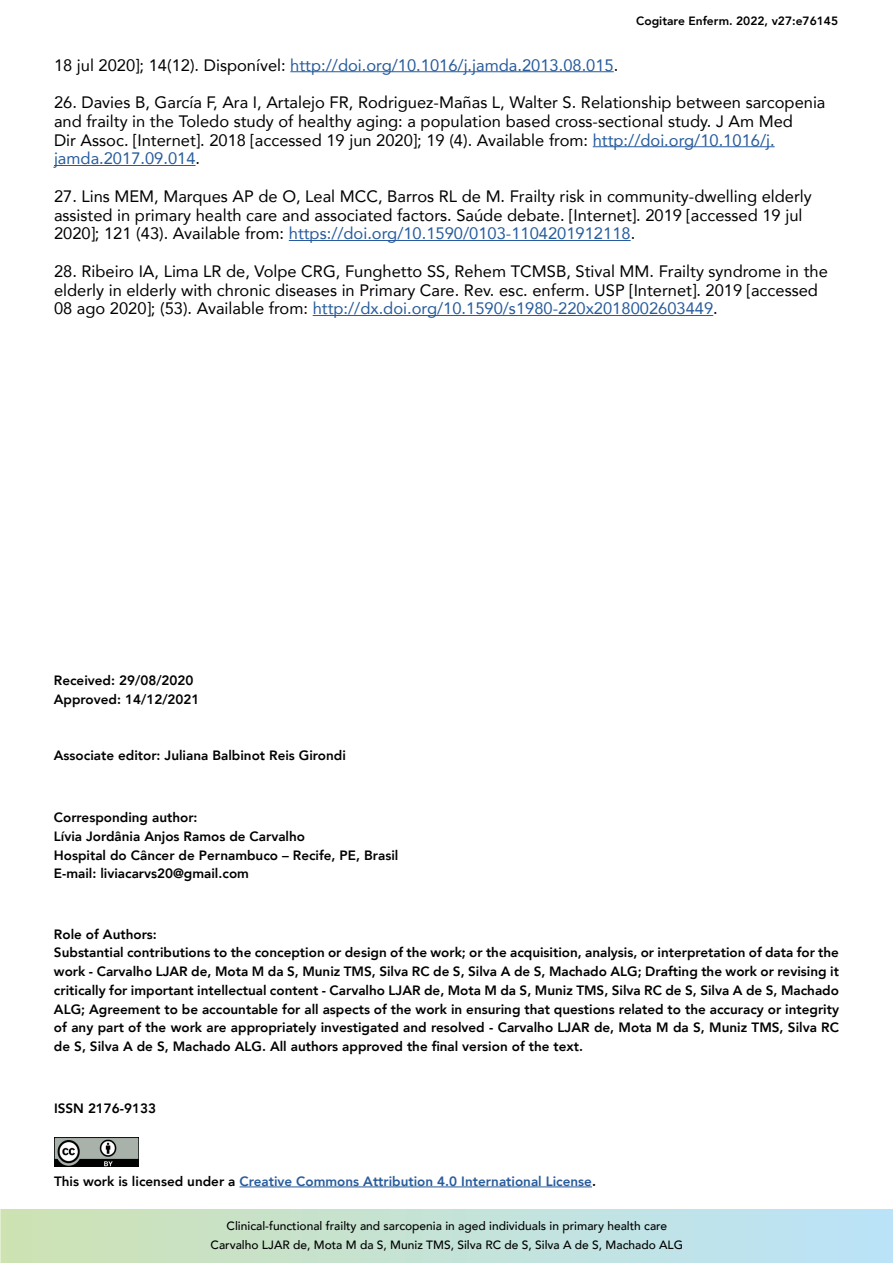
<style>
.page{position:relative;width:893px;height:1263px;background:#fff}
.page>*{position:absolute;margin:0;border:0;box-sizing:border-box;transform-origin:0 0}
.t1{font:16.5px/18.8px "Avenir";color:#000}
.t2{font:16.5px "Avenir";color:#275b9b}
.t3{font:800 13.5px/18.8px "Avenir";color:#000}
.t4{font:800 13.5px "Avenir";color:#275b9b}
.t5{font:500 12px/18.6px "Avenir";color:#000;text-align:center}
.t6{font:800 12px "Avenir";color:#000}
.s1{color:#000}
.s2{color:#275b9b}
</style>
<div class="page">
<img style="left:55px;top:1138px;width:83px;height:29px">
<hr style="left:239px;top:1186px;width:353px;height:1px;background:#275b9b">
<svg style="left:0;top:1209px;width:893px;height:54px;background:#c4e2d6"></svg>
<hr style="left:290px;top:71px;width:324px;height:1px;background:#275b9b">
<hr style="left:593px;top:146px;width:182px;height:1px;background:#275b9b">
<hr style="left:54px;top:165px;width:142px;height:1px;background:#275b9b">
<hr style="left:289px;top:240px;width:342px;height:1px;background:#275b9b">
<hr style="left:313px;top:315px;width:400px;height:1px;background:#275b9b">
<p class="t6" style="left:636px;top:12px;width:203px">Cogitare Enferm. 2022, v27:e76145</p>
<p class="t2" style="left:54px;top:52px;width:566px"><span class="s1">18 jul 2020]; 14(12). Disponível:</span> http://doi.org/10.1016/j.jamda.2013.08.015<span class="s1">.</span></p>
<p class="t1" style="left:54px;top:92px;width:773px">26. Davies B, García F, Ara I, Artalejo FR, Rodriguez-Mañas L, Walter S. Relationship between sarcopenia and frailty in the Toledo study of healthy aging: a population based cross-sectional study. J Am Med<br>Dir Assoc. [Internet]. 2018 [accessed 19 jun 2020]; 19 (4). Available from: <span class="s2">http://doi.org/10.1016/j. jamda.2017.09.014</span>.</p>
<p class="t1" style="left:54px;top:186px;width:759px">27. Lins MEM, Marques AP de O, Leal MCC, Barros RL de M. Frailty risk in community-dwelling elderly assisted in primary health care and associated factors. Saúde debate. [Internet]. 2019 [accessed 19 jul<br>2020]; 121 (43). Available from: <span class="s2">https://doi.org/10.1590/0103-1104201912118</span>.</p>
<p class="t1" style="left:54px;top:261px;width:775px">28. Ribeiro IA, Lima LR de, Volpe CRG, Funghetto SS, Rehem TCMSB, Stival MM. Frailty syndrome in the elderly in elderly with chronic diseases in Primary Care. Rev. esc. enferm. USP [Internet]. 2019 [accessed<br>08 ago 2020]; (53). Available from: <span class="s2">http://dx.doi.org/10.1590/s1980-220x2018002603449</span>.</p>
<p class="t3" style="left:54px;top:671px;width:147px">Received: 29/08/2020<br>Approved: 14/12/2021</p>
<p class="t3" style="left:54px;top:746px;width:294px">Associate editor: Juliana Balbinot Reis Girondi</p>
<p class="t3" style="left:54px;top:808px;width:346px">Corresponding author:<br>Lívia Jordânia Anjos Ramos de Carvalho<br>Hospital do Câncer de Pernambuco – Recife, PE, Brasil E-mail: liviacarvs20@gmail.com</p>
<p class="t3" style="left:54px;top:924px;width:787px">Role of Authors:<br>Substantial contributions to the conception or design of the work; or the acquisition, analysis, or interpretation of data for the work - Carvalho LJAR de, Mota M da S, Muniz TMS, Silva RC de S, Silva A de S, Machado ALG; Drafting the work or revising it critically for important intellectual content - Carvalho LJAR de, Mota M da S, Muniz TMS, Silva RC de S, Silva A de S, Machado ALG; Agreement to be accountable for all aspects of the work in ensuring that questions related to the accuracy or integrity of any part of the work are appropriately investigated and resolved - Carvalho LJAR de, Mota M da S, Muniz TMS, Silva RC de S, Silva A de S, Machado ALG. All authors approved the final version of the text.</p>
<p class="t3" style="left:54px;top:1099px;width:104px">ISSN 2176-9133</p>
<p class="t4" style="left:54px;top:1171px;width:544px"><span class="s1">This work is licensed under a</span> Creative Commons Attribution 4.0 International License<span class="s1">.</span></p>
<p class="t5" style="left:211px;top:1216px;width:474px">Clinical-functional frailty and sarcopenia in aged individuals in primary health care<br>Carvalho LJAR de, Mota M da S, Muniz TMS, Silva RC de S, Silva A de S, Machado ALG</p>
</div>
